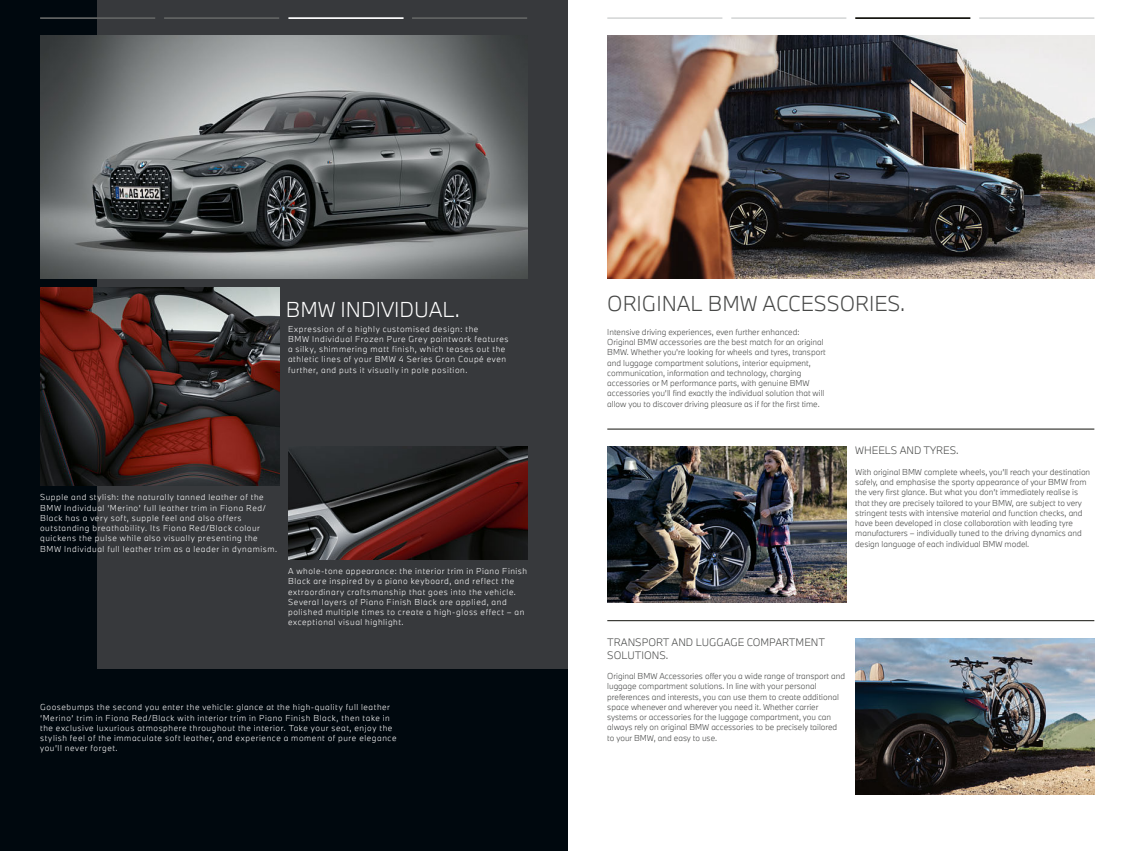
<style>
.page{position:relative;width:1134px;height:851px;background:#fff}
.page>*{position:absolute;margin:0;border:0;box-sizing:border-box;transform-origin:0 0}
.t1{font:300 20px "BMW Type Next";color:#474847}
.t2{font:300 20px "BMW Type Next";color:#fff}
.t3{font:300 10px/12.8px "BMW Type Next";color:#474847}
.t4{font:300 8px/10.2px "BMW Type Next";color:#474847}
.t5{font:300 8px/10.2px "BMW Type Next";letter-spacing:.075em;color:#fff}
</style>
<div class="page">
<div style="left:0;top:0;width:567px;height:851px;background:#00080e"></div>
<div style="left:98px;top:0;width:469px;height:669px;background:#37393c"></div>
<img style="left:288px;top:446px;width:239px;height:113px">
<img style="left:40px;top:36px;width:487px;height:242px">
<img style="left:40px;top:287px;width:239px;height:199px">
<hr style="left:40px;top:17px;width:115px;height:2px;background:#626463">
<hr style="left:412px;top:17px;width:115px;height:2px;background:#626463">
<hr style="left:164px;top:17px;width:115px;height:2px;background:#626463">
<hr style="left:288px;top:17px;width:115px;height:2px;background:#fff">
<img style="left:855px;top:638px;width:239px;height:156px">
<hr style="left:607px;top:17px;width:115px;height:2px;background:#d8dada">
<hr style="left:731px;top:17px;width:115px;height:2px;background:#d8dada">
<hr style="left:855px;top:17px;width:115px;height:2px;background:#12120d">
<hr style="left:979px;top:17px;width:115px;height:2px;background:#d8dada">
<hr style="left:607px;top:429px;width:487px;height:1px;background:#12120d">
<hr style="left:607px;top:620px;width:487px;height:1px;background:#12120d">
<img style="left:607px;top:36px;width:487px;height:242px">
<img style="left:607px;top:447px;width:239px;height:156px">
<h1 class="t2" style="left:286px;top:295px;width:175px">BMW INDIVIDUAL.</h1>
<p class="t5" style="left:288px;top:323px;width:222px">Expression of a highly customised design: the<br>BMW Individual Frozen Pure Grey paintwork features a silky, shimmering matt finish, which teases out the athletic lines of your BMW 4 Series Gran Coupé even further, and puts it visually in pole position.</p>
<p class="t5" style="left:40px;top:492px;width:238px">Supple and stylish: the naturally tanned leather of the BMW Individual ‘Merino’ full leather trim in Fiona Red/ Black has a very soft, supple feel and also offers outstanding breathability. Its Fiona Red/Black colour quickens the pulse while also visually presenting the BMW Individual full leather trim as a leader in dynamism.</p>
<p class="t5" style="left:288px;top:566px;width:240px">A whole-tone appearance: the interior trim in Piano Finish Black are inspired by a piano keyboard, and reflect the extraordinary craftsmanship that goes into the vehicle.<br>Several layers of Piano Finish Black are applied, and polished multiple times to create a high-gloss effect – an exceptional visual highlight.</p>
<p class="t5" style="left:40px;top:702px;width:358px">Goosebumps the second you enter the vehicle: glance at the high-quality full leather ‘Merino’ trim in Fiona Red/Black with interior trim in Piano Finish Black, then take in the exclusive luxurious atmosphere throughout the interior. Take your seat, enjoy the stylish feel of the immaculate soft leather, and experience a moment of pure elegance you’ll never forget.</p>
<h1 class="t1" style="left:607px;top:290px;width:299px">ORIGINAL BMW ACCESSORIES.</h1>
<p class="t4" style="left:607px;top:327px;width:220px">Intensive driving experiences, even further enhanced:<br>Original BMW accessories are the best match for an original BMW. Whether you’re looking for wheels and tyres, transport and luggage compartment solutions, interior equipment, communication, information and technology, charging accessories or M performance parts, with genuine BMW accessories you’ll find exactly the individual solution that will allow you to discover driving pleasure as if for the first time.</p>
<p class="t3" style="left:855px;top:444px;width:105px">WHEELS AND TYRES.</p>
<p class="t4" style="left:855px;top:466px;width:236px">With original BMW complete wheels, you’ll reach your destination safely, and emphasise the sporty appearance of your BMW from the very first glance. But what you don’t immediately realise is that they are precisely tailored to your BMW, are subject to very stringent tests with intensive material and function checks, and have been developed in close collaboration with leading tyre manufacturers – individually tuned to the driving dynamics and design language of each individual BMW model.</p>
<p class="t3" style="left:607px;top:635px;width:219px">TRANSPORT AND LUGGAGE COMPARTMENT<br>SOLUTIONS.</p>
<p class="t4" style="left:607px;top:671px;width:239px">Original BMW Accessories offer you a wide range of transport and luggage compartment solutions. In line with your personal preferences and interests, you can use them to create additional space whenever and wherever you need it. Whether carrier systems or accessories for the luggage compartment, you can always rely on original BMW accessories to be precisely tailored to your BMW, and easy to use.</p>
</div>
